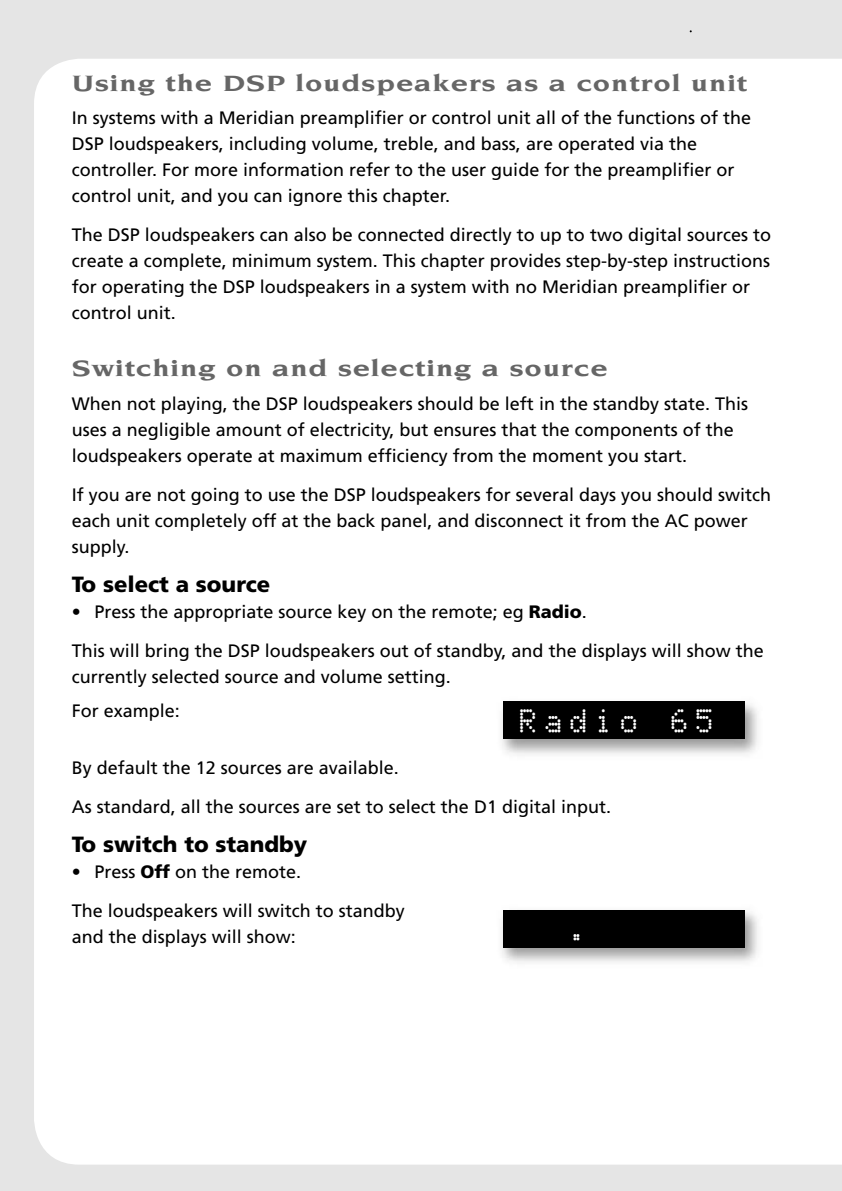
<style>
.page{position:relative;width:842px;height:1191px;background:#e5e5e5}
.page>*{position:absolute;margin:0;border:0;box-sizing:border-box;transform-origin:0 0}
.t1{font:28px "Dot Matrix";color:#fff;scale:.9 1}
.t2{font:700 24px "Novarese";letter-spacing:.03em;color:#666;scale:1.3 1}
.t3{font:900 22px "Frutiger";color:#000}
.t4{font:18px/26px "Frutiger";color:#000}
.s1{font-weight:900}
</style>
<div class="page">
<div style="left:34px;top:59px;width:808px;height:1105px;background:#fff"></div>
<img style="left:496px;top:697px;width:267px;height:63px">
<div style="left:504px;top:702px;width:241px;height:37px;background:#000"></div>
<img style="left:496px;top:905px;width:267px;height:63px">
<div style="left:504px;top:910px;width:241px;height:37px;background:#000"></div>
<h2 class="t2" style="left:72px;top:73px;width:521px">Using the DSP loudspeakers as a control unit</h2>
<p class="t4" style="left:72px;top:106px;width:681px">In systems with a Meridian preamplifier or control unit all of the functions of the DSP loudspeakers, including volume, treble, and bass, are operated via the controller. For more information refer to the user guide for the preamplifier or control unit, and you can ignore this chapter.</p>
<p class="t4" style="left:72px;top:223px;width:701px">The DSP loudspeakers can also be connected directly to up to two digital sources to create a complete, minimum system. This chapter provides step-by-step instructions for operating the DSP loudspeakers in a system with no Meridian preamplifier or control unit.</p>
<h2 class="t2" style="left:72px;top:358px;width:414px">Switching on and selecting a source</h2>
<p class="t4" style="left:72px;top:392px;width:678px">When not playing, the DSP loudspeakers should be left in the standby state. This uses a negligible amount of electricity, but ensures that the components of the loudspeakers operate at maximum efficiency from the moment you start.</p>
<p class="t4" style="left:72px;top:483px;width:701px">If you are not going to use the DSP loudspeakers for several days you should switch each unit completely off at the back panel, and disconnect it from the AC power supply.</p>
<p class="t3" style="left:72px;top:575px;width:200px">To select a source</p>
<p class="t4" style="left:72px;top:593px;width:693px;line-height:39px">• Press the appropriate source key on the remote; eg <span class="s1">Radio</span>.<br>This will bring the DSP loudspeakers out of standby, and the displays will show the</p>
<p class="t4" style="left:72px;top:661px;width:381px;line-height:34px">currently selected source and volume setting.<br>For example:</p>
<h1 class="t1" style="left:515px;top:706px;width:226px">Radio 65</h1>
<p class="t4" style="left:72px;top:749px;width:541px;line-height:39px">By default the 12 sources are available.<br>As standard, all the sources are set to select the D1 digital input.</p>
<p class="t3" style="left:72px;top:835px;width:237px">To switch to standby</p>
<p class="t4" style="left:72px;top:853px;width:335px;line-height:39px">• Press <span class="s1">Off</span> on the remote.<br>The loudspeakers will switch to standby</p>
<p class="t4" style="left:72px;top:925px;width:226px">and the displays will show:</p>
<h1 class="t1" style="left:566px;top:914px;width:30px">.</h1>
</div>
